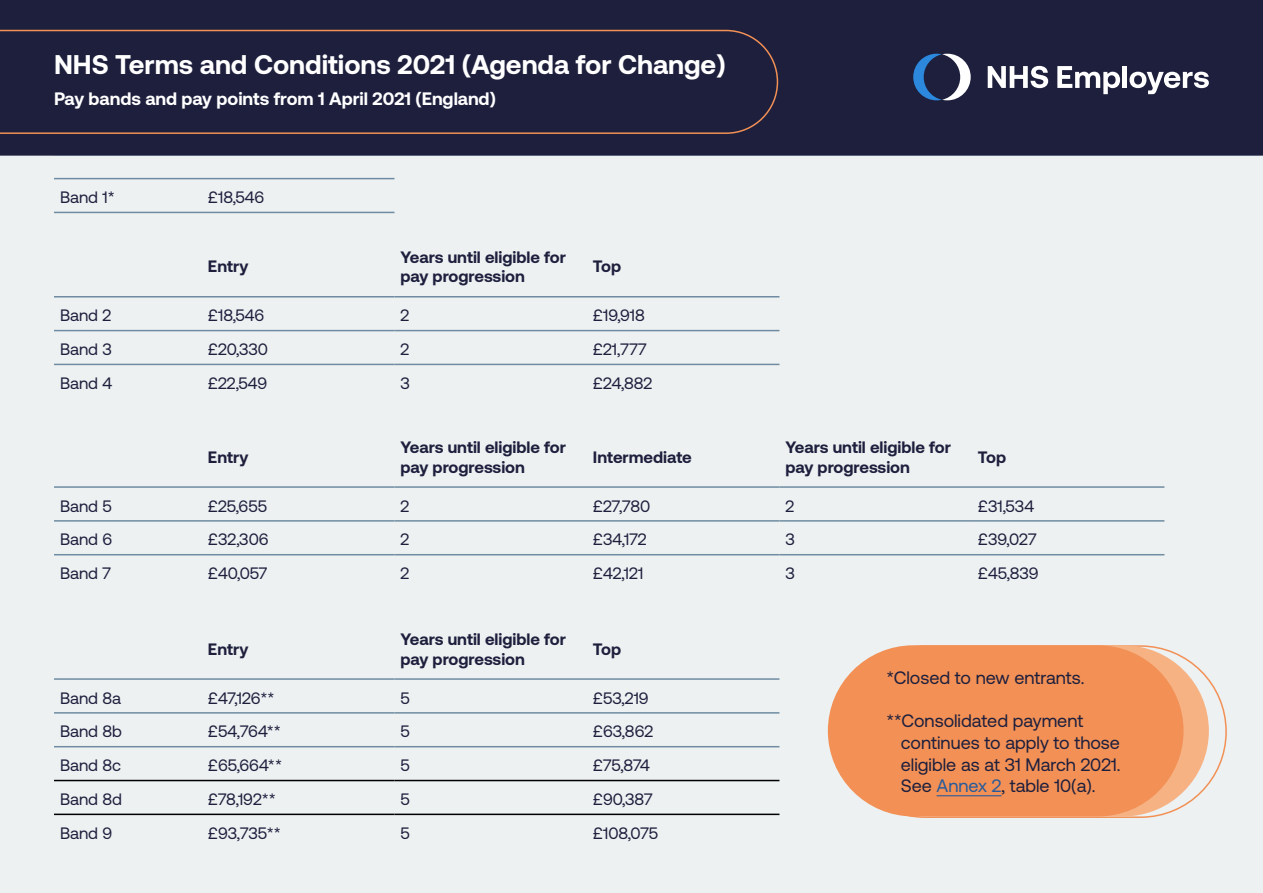
<style>
.page{position:relative;width:1263px;height:893px;background:#edf1f1}
.page>*{position:absolute;margin:0;border:0;box-sizing:border-box;transform-origin:0 0}
.t1{font:700 27px "Aeonik Pro";color:#fff}
.t2{font:18px/21.6px "Aeonik Pro";color:#1d1f3d}
.t3{font:700 18px "Aeonik Pro";color:#fff}
.t4{font:16.5px "Aeonik Pro";color:#1d1f3d}
.t5{font:700 16.5px/19.8px "Aeonik Pro";color:#1d1f3d}
.s1{color:#275b9b}
</style>
<div class="page">
<div style="left:853px;top:645px;width:356px;height:171px;background:#f7b284;border-radius:86px"></div>
<div style="left:0;top:0;width:1263px;height:156px;background:#1d1f3d"></div>
<div style="left:0;top:30px;width:778px;height:104px;background:#1d1f3d"></div>
<hr style="left:54px;top:486px;width:148px;height:2px;background:#6f8ca2">
<hr style="left:202px;top:486px;width:192px;height:2px;background:#6f8ca2">
<hr style="left:394px;top:486px;width:193px;height:2px;background:#6f8ca2">
<hr style="left:587px;top:486px;width:192px;height:2px;background:#6f8ca2">
<hr style="left:779px;top:486px;width:193px;height:2px;background:#6f8ca2">
<hr style="left:972px;top:486px;width:192px;height:2px;background:#6f8ca2">
<hr style="left:54px;top:520px;width:148px;height:2px;background:#6f8ca2">
<hr style="left:202px;top:520px;width:192px;height:2px;background:#6f8ca2">
<hr style="left:394px;top:520px;width:193px;height:2px;background:#6f8ca2">
<hr style="left:587px;top:520px;width:192px;height:2px;background:#6f8ca2">
<hr style="left:779px;top:520px;width:193px;height:2px;background:#6f8ca2">
<hr style="left:972px;top:520px;width:192px;height:2px;background:#6f8ca2">
<hr style="left:54px;top:554px;width:148px;height:1px;background:#6f8ca2">
<hr style="left:202px;top:554px;width:192px;height:1px;background:#6f8ca2">
<hr style="left:394px;top:554px;width:193px;height:1px;background:#6f8ca2">
<hr style="left:587px;top:554px;width:192px;height:1px;background:#6f8ca2">
<hr style="left:779px;top:554px;width:193px;height:1px;background:#6f8ca2">
<hr style="left:972px;top:554px;width:192px;height:1px;background:#6f8ca2">
<hr style="left:54px;top:780px;width:148px;height:1px;background:#000">
<hr style="left:202px;top:780px;width:192px;height:1px;background:#000">
<hr style="left:394px;top:780px;width:193px;height:1px;background:#000">
<hr style="left:587px;top:780px;width:192px;height:1px;background:#000">
<hr style="left:54px;top:814px;width:148px;height:1px;background:#000">
<hr style="left:202px;top:814px;width:192px;height:1px;background:#000">
<hr style="left:394px;top:814px;width:193px;height:1px;background:#000">
<hr style="left:587px;top:814px;width:192px;height:1px;background:#000">
<hr style="left:54px;top:678px;width:148px;height:2px;background:#6f8ca2">
<hr style="left:202px;top:678px;width:192px;height:2px;background:#6f8ca2">
<hr style="left:394px;top:678px;width:193px;height:2px;background:#6f8ca2">
<hr style="left:587px;top:678px;width:192px;height:2px;background:#6f8ca2">
<hr style="left:54px;top:712px;width:148px;height:2px;background:#6f8ca2">
<hr style="left:202px;top:712px;width:192px;height:2px;background:#6f8ca2">
<hr style="left:394px;top:712px;width:193px;height:2px;background:#6f8ca2">
<hr style="left:587px;top:712px;width:192px;height:2px;background:#6f8ca2">
<hr style="left:54px;top:746px;width:148px;height:1px;background:#6f8ca2">
<hr style="left:202px;top:746px;width:192px;height:1px;background:#6f8ca2">
<hr style="left:394px;top:746px;width:193px;height:1px;background:#6f8ca2">
<hr style="left:587px;top:746px;width:192px;height:1px;background:#6f8ca2">
<hr style="left:54px;top:296px;width:148px;height:1px;background:#6f8ca2">
<hr style="left:202px;top:296px;width:192px;height:1px;background:#6f8ca2">
<hr style="left:394px;top:296px;width:193px;height:1px;background:#6f8ca2">
<hr style="left:587px;top:296px;width:192px;height:1px;background:#6f8ca2">
<hr style="left:54px;top:330px;width:148px;height:1px;background:#6f8ca2">
<hr style="left:202px;top:330px;width:192px;height:1px;background:#6f8ca2">
<hr style="left:394px;top:330px;width:193px;height:1px;background:#6f8ca2">
<hr style="left:587px;top:330px;width:192px;height:1px;background:#6f8ca2">
<hr style="left:54px;top:364px;width:148px;height:1px;background:#6f8ca2">
<hr style="left:202px;top:364px;width:192px;height:1px;background:#6f8ca2">
<hr style="left:394px;top:364px;width:193px;height:1px;background:#6f8ca2">
<hr style="left:587px;top:364px;width:192px;height:1px;background:#6f8ca2">
<hr style="left:54px;top:178px;width:148px;height:1px;background:#6f8ca2">
<hr style="left:202px;top:178px;width:192px;height:1px;background:#6f8ca2">
<hr style="left:54px;top:212px;width:148px;height:1px;background:#6f8ca2">
<hr style="left:202px;top:212px;width:192px;height:1px;background:#6f8ca2">
<div style="left:828px;top:645px;width:355px;height:171px;background:#f29055;border-radius:86px"></div>
<hr style="left:936px;top:795px;width:65px;height:1px;background:#275b9b">
<svg style="left:913px;top:54px;width:58px;height:46px;background:#485a7c"></svg>
<svg style="left:988px;top:66px;width:60px;height:22px"></svg>
<svg style="left:1057px;top:66px;width:63px;height:28px;background:#727486"></svg>
<hr style="left:1123px;top:66px;width:4px;height:22px;background:#fff">
<svg style="left:1129px;top:72px;width:80px;height:22px;background:#7c7d8e"></svg>
<h1 class="t1" style="left:54px;top:49px;width:673px">NHS Terms and Conditions 2021 (Agenda for Change)</h1>
<p class="t3" style="left:54px;top:89px;width:443px">Pay bands and pay points from 1 April 2021 (England)</p>
<p class="t4" style="left:60px;top:188px;width:56px">Band 1*</p>
<p class="t4" style="left:208px;top:188px;width:58px">£18,546</p>
<p class="t5" style="left:208px;top:257px;width:42px">Entry</p>
<p class="t5" style="left:400px;top:247px;width:167px">Years until eligible for pay progression</p>
<p class="t5" style="left:593px;top:257px;width:30px">Top</p>
<p class="t4" style="left:60px;top:307px;width:53px">Band 2</p>
<p class="t4" style="left:208px;top:307px;width:58px">£18,546</p>
<p class="t4" style="left:400px;top:307px;width:10px">2</p>
<p class="t4" style="left:593px;top:307px;width:53px">£19,918</p>
<p class="t4" style="left:60px;top:340px;width:53px">Band 3</p>
<p class="t4" style="left:208px;top:340px;width:62px">£20,330</p>
<p class="t4" style="left:400px;top:340px;width:10px">2</p>
<p class="t4" style="left:593px;top:340px;width:55px">£21,777</p>
<p class="t4" style="left:60px;top:374px;width:54px">Band 4</p>
<p class="t4" style="left:208px;top:374px;width:61px">£22,549</p>
<p class="t4" style="left:400px;top:374px;width:11px">3</p>
<p class="t4" style="left:593px;top:374px;width:61px">£24,882</p>
<p class="t5" style="left:208px;top:447px;width:42px">Entry</p>
<p class="t5" style="left:400px;top:437px;width:167px">Years until eligible for pay progression</p>
<p class="t5" style="left:593px;top:447px;width:100px">Intermediate</p>
<p class="t5" style="left:785px;top:437px;width:167px">Years until eligible for pay progression</p>
<p class="t5" style="left:978px;top:447px;width:30px">Top</p>
<p class="t4" style="left:60px;top:497px;width:53px">Band 5</p>
<p class="t4" style="left:208px;top:497px;width:61px">£25,655</p>
<p class="t4" style="left:400px;top:497px;width:10px">2</p>
<p class="t4" style="left:593px;top:497px;width:59px">£27,780</p>
<p class="t4" style="left:785px;top:497px;width:10px">2</p>
<p class="t4" style="left:978px;top:497px;width:58px">£31,534</p>
<p class="t4" style="left:60px;top:531px;width:54px">Band 6</p>
<p class="t4" style="left:208px;top:531px;width:62px">£32,306</p>
<p class="t4" style="left:400px;top:531px;width:10px">2</p>
<p class="t4" style="left:593px;top:531px;width:55px">£34,172</p>
<p class="t4" style="left:785px;top:531px;width:11px">3</p>
<p class="t4" style="left:978px;top:531px;width:60px">£39,027</p>
<p class="t4" style="left:60px;top:564px;width:52px">Band 7</p>
<p class="t4" style="left:208px;top:564px;width:61px">£40,057</p>
<p class="t4" style="left:400px;top:564px;width:10px">2</p>
<p class="t4" style="left:593px;top:564px;width:52px">£42,121</p>
<p class="t4" style="left:785px;top:564px;width:11px">3</p>
<p class="t4" style="left:978px;top:564px;width:62px">£45,839</p>
<p class="t5" style="left:208px;top:639px;width:42px">Entry</p>
<p class="t5" style="left:400px;top:629px;width:167px">Years until eligible for pay progression</p>
<p class="t5" style="left:593px;top:639px;width:30px">Top</p>
<p class="t4" style="left:60px;top:689px;width:63px">Band 8a</p>
<p class="t4" style="left:208px;top:689px;width:68px">£47,126**</p>
<p class="t4" style="left:400px;top:689px;width:11px">5</p>
<p class="t4" style="left:593px;top:689px;width:57px">£53,219</p>
<p class="t4" style="left:60px;top:723px;width:63px">Band 8b</p>
<p class="t4" style="left:208px;top:723px;width:74px">£54,764**</p>
<p class="t4" style="left:400px;top:723px;width:11px">5</p>
<p class="t4" style="left:593px;top:723px;width:62px">£63,862</p>
<p class="t4" style="left:60px;top:756px;width:63px">Band 8c</p>
<p class="t4" style="left:208px;top:756px;width:76px">£65,664**</p>
<p class="t4" style="left:400px;top:756px;width:11px">5</p>
<p class="t4" style="left:593px;top:756px;width:58px">£75,874</p>
<p class="t4" style="left:60px;top:790px;width:63px">Band 8d</p>
<p class="t4" style="left:208px;top:790px;width:69px">£78,192**</p>
<p class="t4" style="left:400px;top:790px;width:11px">5</p>
<p class="t4" style="left:593px;top:790px;width:61px">£90,387</p>
<p class="t4" style="left:60px;top:824px;width:54px">Band 9</p>
<p class="t4" style="left:208px;top:824px;width:74px">£93,735**</p>
<p class="t4" style="left:400px;top:824px;width:11px">5</p>
<p class="t4" style="left:593px;top:824px;width:67px">£108,075</p>
<p class="t2" style="left:887px;top:667px;width:199px">*Closed to new entrants.</p>
<p class="t2" style="left:901px;top:710px;width:221px;text-indent:-14px">**Consolidated payment continues to apply to those eligible as at 31 March 2021.<br>See <span class="s1">Annex 2</span>, table 10(a).</p>
</div>
